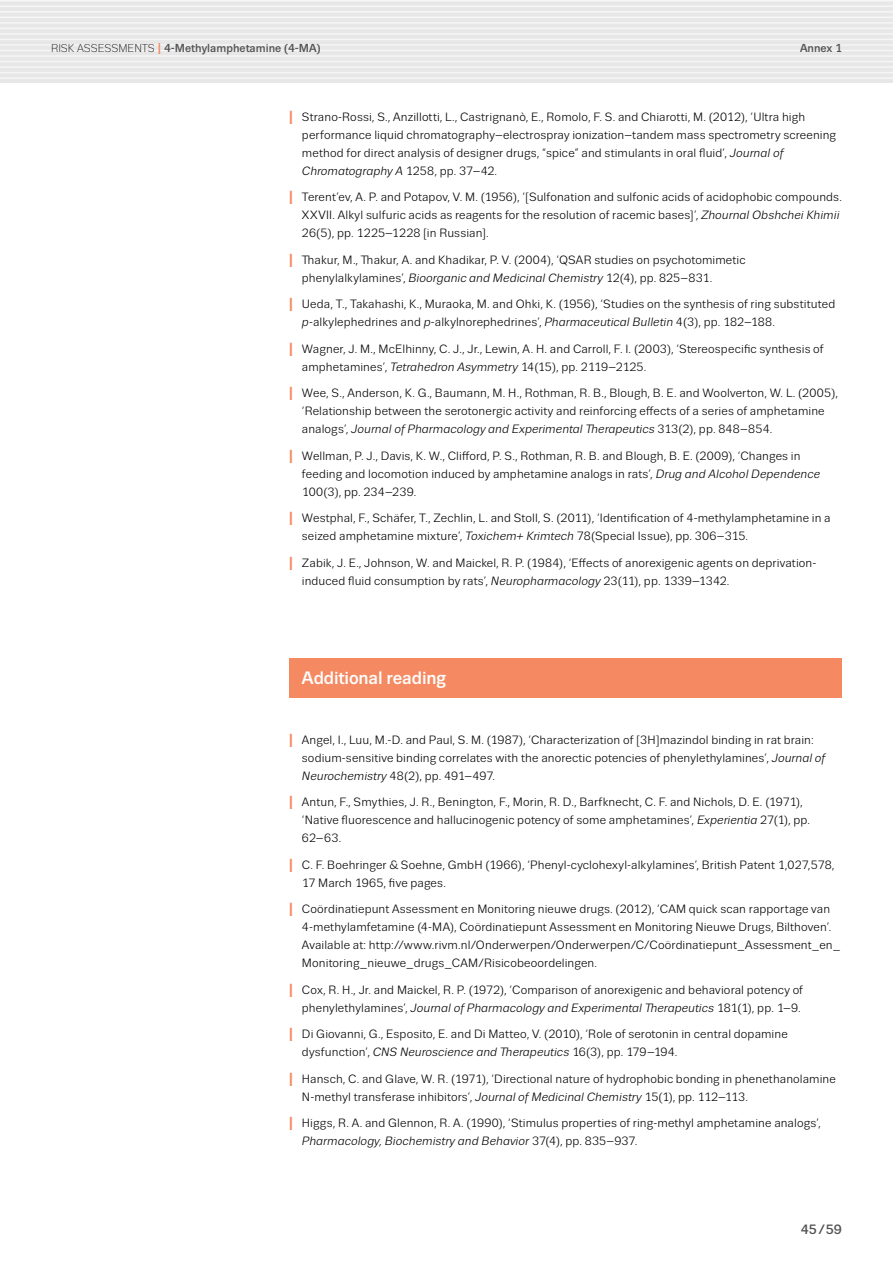
<style>
.page{position:relative;width:893px;height:1263px;background:#fff}
.page>*{position:absolute;margin:0;border:0;box-sizing:border-box;transform-origin:0 0}
.t1{font:500 18px "Trivia Sans";letter-spacing:-.01em;color:#fff}
.t2{font:500 13.5px "Trivia Sans";color:#535353}
.References{font:12px/18px "Trivia Sans";letter-spacing:.01em;color:#000}
.t3{font:500 11.55px "Trivia Sans";color:#535353}
.s1{font-weight:300;font-size:11.25px;color:#000}
.s2{font-size:15.6px;color:#f58a62}
.s3{font-weight:700;font-size:18.9px;color:#f58a62}
.s4{font-style:italic}
</style>
<div class="page">
<div style="left:0;top:0;width:893px;height:83px;background:#e7e7e7"></div>
<hr style="left:0;top:0;width:893px;height:2px;background:#f6f6f6">
<hr style="left:0;top:6px;width:893px;height:1px;background:#f6f6f6">
<hr style="left:0;top:11px;width:893px;height:2px;background:#f6f6f6">
<hr style="left:0;top:17px;width:893px;height:1px;background:#f6f6f6">
<hr style="left:0;top:22px;width:893px;height:2px;background:#f6f6f6">
<hr style="left:0;top:28px;width:893px;height:1px;background:#f6f6f6">
<hr style="left:0;top:33px;width:893px;height:2px;background:#f6f6f6">
<hr style="left:0;top:39px;width:893px;height:1px;background:#f6f6f6">
<hr style="left:0;top:44px;width:893px;height:2px;background:#f6f6f6">
<hr style="left:0;top:50px;width:893px;height:1px;background:#f6f6f6">
<hr style="left:0;top:55px;width:893px;height:2px;background:#f6f6f6">
<hr style="left:0;top:61px;width:893px;height:1px;background:#f6f6f6">
<hr style="left:0;top:66px;width:893px;height:2px;background:#f6f6f6">
<hr style="left:0;top:72px;width:893px;height:1px;background:#f6f6f6">
<hr style="left:0;top:77px;width:893px;height:2px;background:#f6f6f6">
<div style="left:289px;top:658px;width:553px;height:39px;background:#f58a62"></div>
<p class="t3" style="left:51px;top:42px;width:271px"><span class="s1">RISK ASSESSMENTS</span> <span class="s2">I</span> 4-Methylamphetamine (4-MA)</p>
<p class="t3" style="left:800px;top:42px;width:43px">Annex 1</p>
<p class="References" style="left:302px;top:108px;width:536px;text-indent:-13px"><span class="s3">I</span> Strano-Rossi, S., Anzillotti, L., Castrignanò, E., Romolo, F. S. and Chiarotti, M. (2012), ‘Ultra high performance liquid chromatography–electrospray ionization–tandem mass spectrometry screening method for direct analysis of designer drugs, “spice” and stimulants in oral fluid’, <span class="s4">Journal of Chromatography A</span> 1258, pp. 37–42.</p>
<p class="References" style="left:302px;top:189px;width:542px;text-indent:-13px"><span class="s3">I</span> Terent’ev, A. P. and Potapov, V. M. (1956), ‘[Sulfonation and sulfonic acids of acidophobic compounds.<br>XXVII. Alkyl sulfuric acids as reagents for the resolution of racemic bases]’, <span class="s4">Zhournal Obshchei Khimii<br></span>26(5), pp. 1225–1228 [in Russian].</p>
<p class="References" style="left:302px;top:251px;width:445px;text-indent:-13px"><span class="s3">I</span> Thakur, M., Thakur, A. and Khadikar, P. V. (2004), ‘QSAR studies on psychotomimetic phenylalkylamines’, <span class="s4">Bioorganic and Medicinal Chemistry</span> 12(4), pp. 825–831.</p>
<p class="References" style="left:302px;top:296px;width:535px;text-indent:-13px"><span class="s3">I</span> Ueda, T., Takahashi, K., Muraoka, M. and Ohki, K. (1956), ‘Studies on the synthesis of ring substituted <span class="s4">p</span>-alkylephedrines and <span class="s4">p</span>-alkylnorephedrines’, <span class="s4">Pharmaceutical Bulletin</span> 4(3), pp. 182–188.</p>
<p class="References" style="left:302px;top:340px;width:523px;text-indent:-13px"><span class="s3">I</span> Wagner, J. M., McElhinny, C. J., Jr., Lewin, A. H. and Carroll, F. I. (2003), ‘Stereospecific synthesis of amphetamines’, <span class="s4">Tetrahedron Asymmetry</span> 14(15), pp. 2119–2125.</p>
<p class="References" style="left:302px;top:385px;width:538px;text-indent:-13px"><span class="s3">I</span> Wee, S., Anderson, K. G., Baumann, M. H., Rothman, R. B., Blough, B. E. and Woolverton, W. L. (2005), ‘Relationship between the serotonergic activity and reinforcing effects of a series of amphetamine analogs’, <span class="s4">Journal of Pharmacology and Experimental Therapeutics</span> 313(2), pp. 848–854.</p>
<p class="References" style="left:302px;top:447px;width:520px;text-indent:-13px"><span class="s3">I</span> Wellman, P. J., Davis, K. W., Clifford, P. S., Rothman, R. B. and Blough, B. E. (2009), ‘Changes in feeding and locomotion induced by amphetamine analogs in rats’, <span class="s4">Drug and Alcohol Dependence<br></span>100(3), pp. 234–239.</p>
<p class="References" style="left:302px;top:510px;width:530px;text-indent:-13px"><span class="s3">I</span> Westphal, F., Schäfer, T., Zechlin, L. and Stoll, S. (2011), ‘Identification of 4-methylamphetamine in a seized amphetamine mixture’, <span class="s4">Toxichem+ Krimtech</span> 78(Special Issue), pp. 306–315.</p>
<p class="References" style="left:302px;top:554px;width:516px;text-indent:-13px"><span class="s3">I</span> Zabik, J. E., Johnson, W. and Maickel, R. P. (1984), ‘Effects of anorexigenic agents on deprivation&shy;induced fluid consumption by rats’, <span class="s4">Neuropharmacology</span> 23(11), pp. 1339–1342.</p>
<p class="t1" style="left:302px;top:668px;width:146px">Additional reading</p>
<p class="References" style="left:302px;top:731px;width:525px;text-indent:-13px"><span class="s3">I</span> Angel, I., Luu, M.-D. and Paul, S. M. (1987), ‘Characterization of [3H]mazindol binding in rat brain: sodium-sensitive binding correlates with the anorectic potencies of phenylethylamines’, <span class="s4">Journal of<br>Neurochemistry</span> 48(2), pp. 491–497.</p>
<p class="References" style="left:302px;top:793px;width:510px;text-indent:-13px"><span class="s3">I</span> Antun, F., Smythies, J. R., Benington, F., Morin, R. D., Barfknecht, C. F. and Nichols, D. E. (1971), ‘Native fluorescence and hallucinogenic potency of some amphetamines’, <span class="s4">Experientia</span> 27(1), pp.<br>62–63.</p>
<p class="References" style="left:302px;top:856px;width:534px;text-indent:-13px"><span class="s3">I</span> C. F. Boehringer &amp; Soehne, GmbH (1966), ‘Phenyl-cyclohexyl-alkylamines’, British Patent 1,027,578,<br>17 March 1965, five pages.</p>
<p class="References" style="left:302px;top:900px;width:540px;text-indent:-13px"><span class="s3">I</span> Coördinatiepunt Assessment en Monitoring nieuwe drugs. (2012), ‘CAM quick scan rapportage van 4-methylamfetamine (4-MA), Coördinatiepunt Assessment en Monitoring Nieuwe Drugs, Bilthoven’.<br>Available at: http://www.rivm.nl/Onderwerpen/Onderwerpen/C/Coördinatiepunt_Assessment_en_ Monitoring_nieuwe_drugs_CAM/Risicobeoordelingen.</p>
<p class="References" style="left:289px;top:981px;width:515px;text-align:right"><span class="s3">I</span> Cox, R. H., Jr. and Maickel, R. P. (1972), ‘Comparison of anorexigenic and behavioral potency of phenylethylamines’, <span class="s4">Journal of Pharmacology and Experimental Therapeutics</span> 181(1), pp. 1–9.</p>
<p class="References" style="left:302px;top:1025px;width:487px;text-indent:-13px"><span class="s3">I</span> Di Giovanni, G., Esposito, E. and Di Matteo, V. (2010), ‘Role of serotonin in central dopamine dysfunction’, <span class="s4">CNS Neuroscience and Therapeutics</span> 16(3), pp. 179–194.</p>
<p class="References" style="left:302px;top:1070px;width:536px;text-indent:-13px"><span class="s3">I</span> Hansch, C. and Glave, W. R. (1971), ‘Directional nature of hydrophobic bonding in phenethanolamine<br>N-methyl transferase inhibitors’, <span class="s4">Journal of Medicinal Chemistry</span> 15(1), pp. 112–113.</p>
<p class="References" style="left:302px;top:1114px;width:520px;text-indent:-13px"><span class="s3">I</span> Higgs, R. A. and Glennon, R. A. (1990), ‘Stimulus properties of ring-methyl amphetamine analogs’,<br><span class="s4">Pharmacology, Biochemistry and Behavior</span> 37(4), pp. 835–937.</p>
<p class="t2" style="left:801px;top:1222px;width:43px">45/59</p>
</div>
